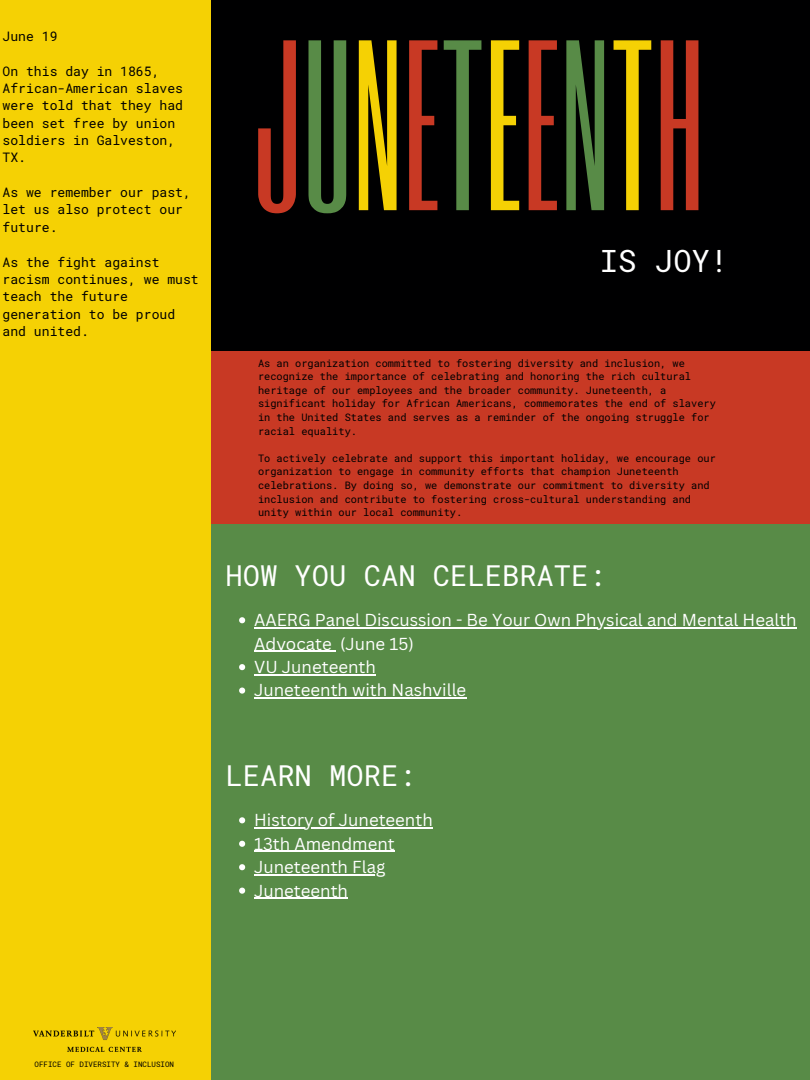
<style>
.page{position:relative;width:810px;height:1080px;background:#000001}
.page>*{position:absolute;margin:0;border:0;box-sizing:border-box;transform-origin:0 0}
.t1{font:201.31px "Six Caps";color:#c83924}
.t2{font:30.69px "Roboto Mono";color:#fff}
.t3{font:28.81px "Roboto Mono";color:#fff}
.t4{font:16.88px/23.4px "Canva Sans";color:#fff}
.t5{font:13.06px/17.4px "Roboto Mono";color:#000001}
.t6{font:10.31px/13.6px "Roboto Mono";color:#000001}
.t7{font:7.5px "Roboto Mono";color:#000}
.s1{color:#588b47}
.s2{color:#f5d104}
</style>
<div class="page">
<div style="left:211px;top:511px;width:599px;height:569px;background:#588b47"></div>
<div style="left:211px;top:351px;width:599px;height:173px;background:#c83924"></div>
<div style="left:0;top:0;width:211px;height:1080px;background:#f5d104"></div>
<img style="left:33px;top:1028px;width:143px;height:24px">
<svg style="left:239px;top:617px;width:6px;height:6px"></svg>
<hr style="left:254px;top:627px;width:543px;height:1px;background:#fff">
<hr style="left:254px;top:650px;width:78px;height:2px;background:#fff">
<svg style="left:239px;top:664px;width:6px;height:6px"></svg>
<hr style="left:254px;top:674px;width:122px;height:1px;background:#fff">
<svg style="left:239px;top:688px;width:6px;height:6px"></svg>
<hr style="left:254px;top:697px;width:212px;height:2px;background:#fff">
<svg style="left:239px;top:817px;width:6px;height:6px"></svg>
<hr style="left:254px;top:827px;width:179px;height:2px;background:#fff">
<svg style="left:239px;top:841px;width:6px;height:6px"></svg>
<hr style="left:254px;top:851px;width:141px;height:1px;background:#fff">
<svg style="left:239px;top:864px;width:6px;height:6px"></svg>
<hr style="left:254px;top:874px;width:131px;height:1px;background:#fff">
<svg style="left:239px;top:888px;width:6px;height:6px"></svg>
<hr style="left:254px;top:897px;width:94px;height:2px;background:#fff">
<p class="t5" style="left:3px;top:27px;width:56px">June 19</p>
<p class="t5" style="left:3px;top:62px;width:182px">On this day in 1865,<br>African-American slaves were told that they had been set free by union soldiers in Galveston,<br>TX.</p>
<p class="t5" style="left:3px;top:183px;width:190px">As we remember our past, let us also protect our future.</p>
<p class="t5" style="left:3px;top:253px;width:198px">As the fight against racism continues, we must teach the future generation to be proud and united.</p>
<p class="t1" style="left:252px;top:-12px;width:454px">J<span class="s1">U</span><span class="s2">N</span>E<span class="s1">T</span><span class="s2">E</span>E<span class="s1">N</span><span class="s2">T</span>H</p>
<p class="t2" style="left:600px;top:239px;width:130px">IS JOY!</p>
<p class="t6" style="left:258px;top:356px;width:459px">As an organization committed to fostering diversity and inclusion, we recognize the importance of celebrating and honoring the rich cultural heritage of our employees and the broader community. Juneteenth, a significant holiday for African Americans, commemorates the end of slavery in the United States and serves as a reminder of the ongoing struggle for racial equality.</p>
<p class="t6" style="left:258px;top:451px;width:459px">To actively celebrate and support this important holiday, we encourage our organization to engage in community efforts that champion Juneteenth celebrations. By doing so, we demonstrate our commitment to diversity and inclusion and contribute to fostering cross-cultural understanding and unity within our local community.</p>
<p class="t3" style="left:226px;top:556px;width:382px">HOW YOU CAN CELEBRATE:</p>
<p class="t4" style="left:254px;top:608px;width:544px">AAERG Panel Discussion - Be Your Own Physical and Mental Health<br>Advocate (June 15)</p>
<p class="t4" style="left:254px;top:655px;width:123px">VU Juneteenth</p>
<p class="t4" style="left:254px;top:678px;width:214px">Juneteenth with Nashville</p>
<p class="t3" style="left:226px;top:756px;width:192px">LEARN MORE:</p>
<p class="t4" style="left:254px;top:808px;width:180px">History of Juneteenth</p>
<p class="t4" style="left:254px;top:831px;width:142px">13th Amendment</p>
<p class="t4" style="left:254px;top:855px;width:133px">Juneteenth Flag</p>
<p class="t4" style="left:254px;top:878px;width:95px">Juneteenth</p>
<p class="t7" style="left:35px;top:1059px;width:141px">OFFICE OF DIVERSITY &amp; INCLUSION</p>
</div>
